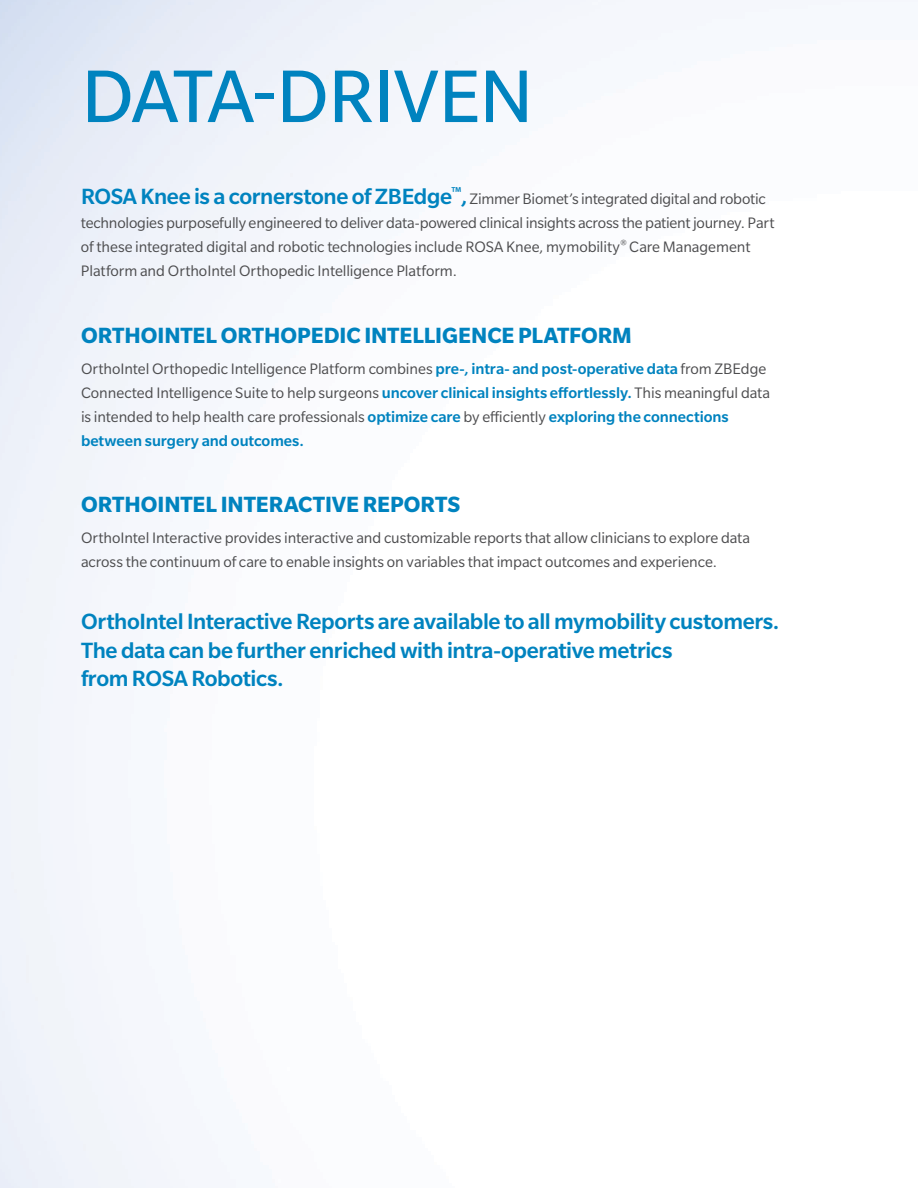
<style>
.page{position:relative;width:918px;height:1188px;background:#fff}
.page>*{position:absolute;margin:0;border:0;box-sizing:border-box;transform-origin:0 0}
.t1{font:81px "Slate Pro";letter-spacing:-.01em;color:#0083bf}
.t2{font:500 24px/28.5px "Slate Pro";letter-spacing:-.015em;color:#0083bf}
.t3{font:700 24px "Slate Pro";color:#0083bf}
.t4{font:16.5px/24px "Slate Pro";letter-spacing:-.005em;color:#4d4d4f}
.s1{font-weight:500;font-size:24px;color:#0083bf}
.s2{font-weight:500;color:#0083bf}
</style>
<div class="page">
<h1 class="t1" style="left:81px;top:54px;width:453px">DATA-DRIVEN</h1>
<p class="t4" style="left:81px;top:187px;width:695px"><span class="s1">ROSA Knee is a cornerstone of ZBEdge</span><sup>™</sup><span class="s1">,</span>Zimmer Biomet’s integrated digital and robotic technologies purposefully engineered to deliver data-powered clinical insights across the patient journey. Part of these integrated digital and robotic technologies include ROSA Knee, mymobility<sup>®</sup> Care Management Platform and OrthoIntel Orthopedic Intelligence Platform.</p>
<h2 class="t3" style="left:81px;top:322px;width:552px">ORTHOINTEL ORTHOPEDIC INTELLIGENCE PLATFORM</h2>
<p class="t4" style="left:81px;top:356px;width:691px">OrthoIntel Orthopedic Intelligence Platform combines <span class="s2">pre-, intra- and post-operative data</span> from ZBEdge Connected Intelligence Suite to help surgeons <span class="s2">uncover clinical insights effortlessly.</span> This meaningful data is intended to help health care professionals <span class="s2">optimize care</span> by efficiently <span class="s2">exploring the connections between surgery and outcomes.</span></p>
<h2 class="t3" style="left:81px;top:491px;width:381px">ORTHOINTEL INTERACTIVE REPORTS</h2>
<p class="t4" style="left:81px;top:526px;width:671px">OrthoIntel Interactive provides interactive and customizable reports that allow clinicians to explore data across the continuum of care to enable insights on variables that impact outcomes and experience.</p>
<h2 class="t2" style="left:81px;top:607px;width:700px">OrthoIntel Interactive Reports are available to all mymobility customers.<br>The data can be further enriched with intra-operative metrics<br>from ROSA Robotics.</h2>
</div>
